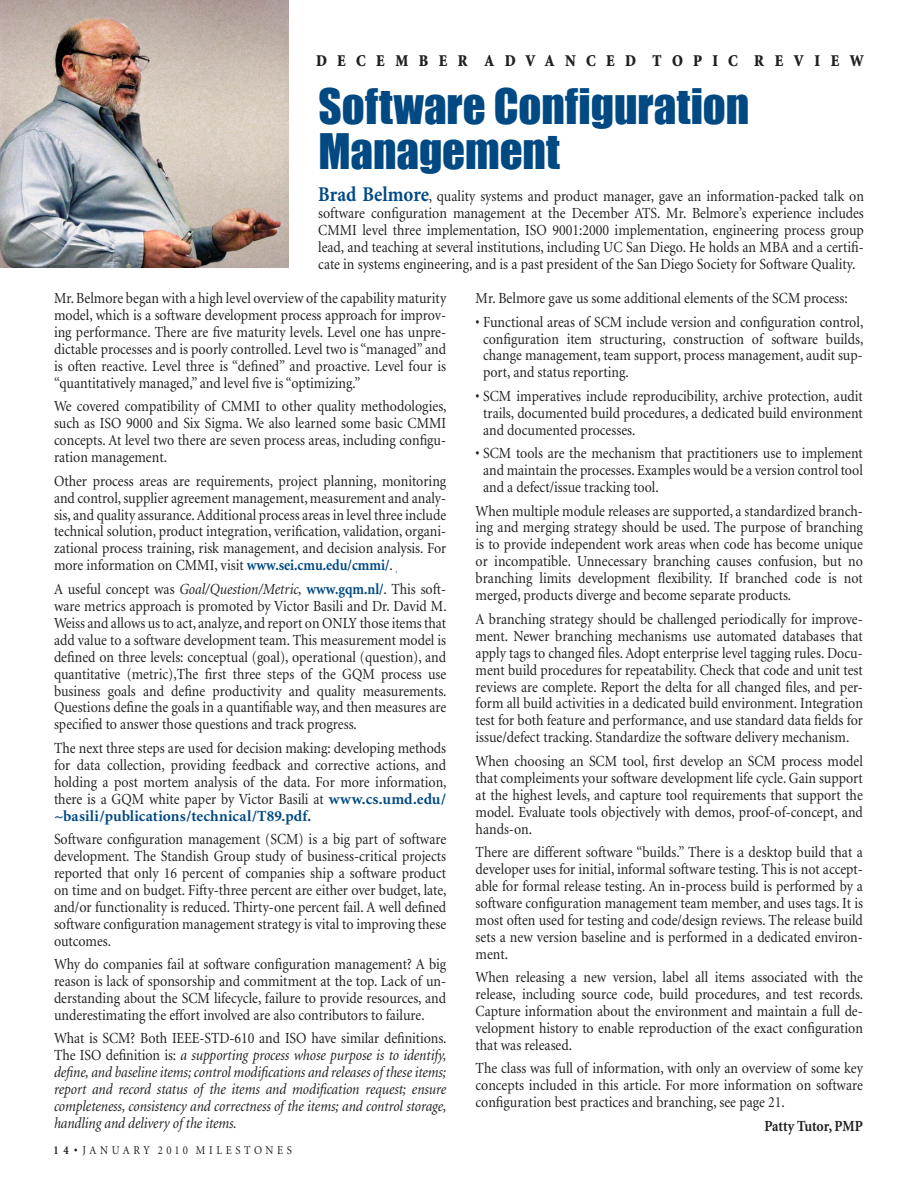
<style>
.page{position:relative;width:918px;height:1188px;background:#fff}
.page>*{position:absolute;margin:0;border:0;box-sizing:border-box;transform-origin:0 0}
.t1{font:45px/45px "Impact";color:#004983}
.t2{font:900 16.5px "Minion";letter-spacing:.71em;color:#212020;scale:.9 1}
.t3{font:15.45px/17px "Minion";color:#212020;text-align:justify;scale:.9 1}
.t4{font:italic 15.45px/17px "Minion";letter-spacing:-.005em;color:#212020;text-align:justify;scale:.9 1}
.t5{font:700 15.45px "Minion";color:#212020;scale:.9 1}
.t6{font:12px "Minion";letter-spacing:.335em;color:#212020;scale:.9 1}
.s1{font-weight:700;font-size:21px;color:#004983}
.s2{font-weight:700;color:#004983}
.s3{font-style:italic}
.s4{font-style:normal}
.s5{font-weight:700}
</style>
<div class="page">
<img style="left:0;top:0;width:288px;height:267px">
<p class="t2" style="left:316px;top:52px;width:610px">DECEMBER ADVANCED TOPIC REVIEW</p>
<h1 class="t1" style="left:318px;top:84px;width:432px">Software Configuration<br>Management</h1>
<p class="t3" style="left:318px;top:189px;width:608px"><span class="s1">Brad Belmore</span>, quality systems and product manager, gave an information-packed talk on software configuration management at the December ATS. Mr. Belmore’s experience includes CMMI level three implementation, ISO 9001:2000 implementation, engineering process group lead, and teaching at several institutions, including UC San Diego. He holds an MBA and a certifi&shy;cate in systems engineering, and is a past president of the San Diego Society for Software Quality.</p>
<p class="t3" style="left:54px;top:290px;width:437px">Mr. Belmore began with a high level overview of the capability maturity model, which is a software development process approach for improv&shy;ing performance. There are five maturity levels. Level one has unpre&shy;dictable processes and is poorly controlled. Level two is “managed” and is often reactive. Level three is “defined” and proactive. Level four is “quantitatively managed,” and level five is “optimizing.”</p>
<p class="t3" style="left:54px;top:399px;width:438px">We covered compatibility of CMMI to other quality methodologies, such as ISO 9000 and Six Sigma. We also learned some basic CMMI concepts. At level two there are seven process areas, including configu&shy;ration management.</p>
<p class="t3" style="left:54px;top:473px;width:437px">Other process areas are requirements, project planning, monitoring and control, supplier agreement management, measurement and analy&shy;sis, and quality assurance. Additional process areas in level three include technical solution, product integration, verification, validation, organi&shy;zational process training, risk management, and decision analysis. For more information on CMMI, visit <span class="s2">www.sei.cmu.edu/cmmi/</span>.</p>
<p class="t3" style="left:54px;top:581px;width:438px">A useful concept was <span class="s3">Goal/Question/Metric,</span> <span class="s2">www.gqm.nl/</span>. This soft&shy;ware metrics approach is promoted by Victor Basili and Dr. David M.<br>Weiss and allows us to act, analyze, and report on ONLY those items that add value to a software development team. This measurement model is defined on three levels: conceptual (goal), operational (question), and quantitative (metric),The first three steps of the GQM process use business goals and define productivity and quality measurements.<br>Questions define the goals in a quantifiable way, and then measures are specified to answer those questions and track progress.</p>
<p class="t3" style="left:54px;top:740px;width:438px">The next three steps are used for decision making: developing methods for data collection, providing feedback and corrective actions, and holding a post mortem analysis of the data. For more information, there is a GQM white paper by Victor Basili at <span class="s2">www.cs.umd.edu/ ~basili/publications/technical/T89.pdf.</span></p>
<p class="t3" style="left:54px;top:831px;width:438px">Software configuration management (SCM) is a big part of software development. The Standish Group study of business-critical projects reported that only 16 percent of companies ship a software product on time and on budget. Fifty-three percent are either over budget, late, and/or functionality is reduced. Thirty-one percent fail. A well defined software configuration management strategy is vital to improving these outcomes.</p>
<p class="t3" style="left:54px;top:956px;width:437px">Why do companies fail at software configuration management? A big reason is lack of sponsorship and commitment at the top. Lack of un&shy;derstanding about the SCM lifecycle, failure to provide resources, and underestimating the effort involved are also contributors to failure.</p>
<p class="t4" style="left:54px;top:1031px;width:438px"><span class="s4">What is SCM? Both IEEE-STD-610 and ISO have similar definitions.<br>The ISO definition is:</span> a supporting process whose purpose is to identify, define, and baseline items; control modifications and releases of these items; report and record status of the items and modification request; ensure completeness, consistency and correctness of the items; and control storage, handling and delivery of the items.</p>
<p class="t3" style="left:476px;top:290px;width:415px">Mr. Belmore gave us some additional elements of the SCM process:</p>
<p class="t3" style="left:483px;top:314px;width:424px;text-indent:-8px">• Functional areas of SCM include version and configuration control, configuration item structuring, construction of software builds, change management, team support, process management, audit sup&shy;port, and status reporting.</p>
<p class="t3" style="left:483px;top:388px;width:424px;text-indent:-8px">• SCM imperatives include reproducibility, archive protection, audit trails, documented build procedures, a dedicated build environment and documented processes.</p>
<p class="t3" style="left:483px;top:445px;width:424px;text-indent:-8px">• SCM tools are the mechanism that practitioners use to implement and maintain the processes. Examples would be a version control tool and a defect/issue tracking tool.</p>
<p class="t3" style="left:476px;top:503px;width:432px">When multiple module releases are supported, a standardized branch&shy;ing and merging strategy should be used. The purpose of branching is to provide independent work areas when code has become unique or incompatible. Unnecessary branching causes confusion, but no branching limits development flexibility. If branched code is not merged, products diverge and become separate products.</p>
<p class="t3" style="left:476px;top:611px;width:432px">A branching strategy should be challenged periodically for improve&shy;ment. Newer branching mechanisms use automated databases that apply tags to changed files. Adopt enterprise level tagging rules. Docu&shy;ment build procedures for repeatability. Check that code and unit test reviews are complete. Report the delta for all changed files, and per&shy;form all build activities in a dedicated build environment. Integration test for both feature and performance, and use standard data fields for issue/defect tracking. Standardize the software delivery mechanism.</p>
<p class="t3" style="left:476px;top:753px;width:432px">When choosing an SCM tool, first develop an SCM process model that compleiments your software development life cycle. Gain support at the highest levels, and capture tool requirements that support the model. Evaluate tools objectively with demos, proof-of-concept, and hands-on.</p>
<p class="t3" style="left:476px;top:844px;width:432px">There are different software “builds.” There is a desktop build that a developer uses for initial, informal software testing. This is not accept&shy;able for formal release testing. An in-process build is performed by a software configuration management team member, and uses tags. It is most often used for testing and code/design reviews. The release build sets a new version baseline and is performed in a dedicated environ&shy;ment.</p>
<p class="t3" style="left:476px;top:969px;width:432px">When releasing a new version, label all items associated with the release, including source code, build procedures, and test records.<br>Capture information about the environment and maintain a full de&shy;velopment history to enable reproduction of the exact configuration that was released.</p>
<p class="t3" style="left:476px;top:1061px;width:432px">The class was full of information, with only an overview of some key concepts included in this article. For more information on software configuration best practices and branching, see page 21.</p>
<p class="t5" style="left:764px;top:1118px;width:111px">Patty Tutor, PMP</p>
<p class="t6" style="left:54px;top:1144px;width:267px"><span class="s5">14 •</span> JANUARY 2010 MILESTONES</p>
</div>
